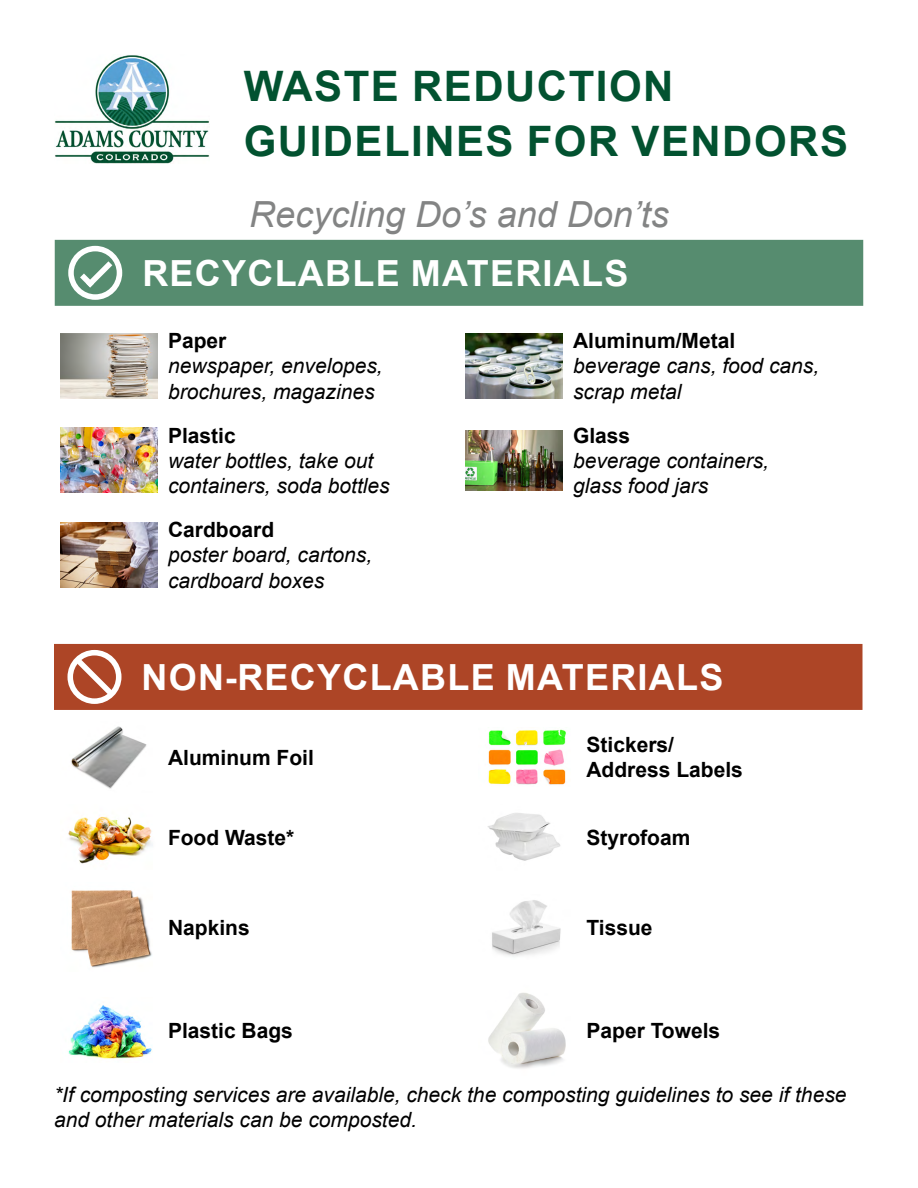
<style>
.page{position:relative;width:918px;height:1188px;background:#fff}
.page>*{position:absolute;margin:0;border:0;box-sizing:border-box;transform-origin:0 0}
.t1{font:700 42px/55.5px "Arial";letter-spacing:.035em;color:#025230}
.t2{font:700 36px "Arial";letter-spacing:.035em;color:#fff}
.t3{font:italic 36px "Arial";color:#838484}
.t4{font:italic 21px/25.2px "Arial";color:#000}
.t5{font:700 21px/25.2px "Arial";color:#000}
</style>
<div class="page">
<img style="left:55px;top:55px;width:154px;height:108px">
<div style="left:55px;top:240px;width:808px;height:66px;background:#568c6f"></div>
<svg style="left:68px;top:246px;width:54px;height:54px"></svg>
<img style="left:60px;top:333px;width:97px;height:65px">
<img style="left:465px;top:334px;width:97px;height:64px">
<img style="left:60px;top:428px;width:97px;height:65px">
<img style="left:465px;top:430px;width:97px;height:60px">
<img style="left:60px;top:522px;width:97px;height:65px">
<div style="left:54px;top:644px;width:808px;height:66px;background:#ad4526"></div>
<svg style="left:68px;top:650px;width:54px;height:54px"></svg>
<img style="left:71px;top:726px;width:76px;height:63px">
<img style="left:488px;top:729px;width:78px;height:56px">
<img style="left:68px;top:816px;width:85px;height:48px">
<img style="left:487px;top:813px;width:74px;height:48px">
<img style="left:71px;top:890px;width:81px;height:78px">
<img style="left:492px;top:900px;width:69px;height:57px">
<img style="left:68px;top:1005px;width:84px;height:54px">
<img style="left:488px;top:992px;width:78px;height:77px">
<h1 class="t1" style="left:244px;top:59px;width:606px">WASTE REDUCTION<br>GUIDELINES FOR VENDORS</h1>
<h2 class="t3" style="left:249px;top:191px;width:421px">Recycling Do’s and Don’ts</h2>
<h2 class="t2" style="left:142px;top:248px;width:487px">RECYCLABLE MATERIALS</h2>
<p class="t5" style="left:168px;top:329px;width:60px">Paper</p>
<p class="t4" style="left:168px;top:354px;width:216px">newspaper, envelopes, brochures, magazines</p>
<p class="t5" style="left:168px;top:423px;width:69px">Plastic</p>
<p class="t4" style="left:168px;top:448px;width:223px">water bottles, take out containers, soda bottles</p>
<p class="t5" style="left:168px;top:518px;width:108px">Cardboard</p>
<p class="t4" style="left:168px;top:543px;width:206px">poster board, cartons, cardboard boxes</p>
<p class="t5" style="left:573px;top:329px;width:164px">Aluminum/Metal</p>
<p class="t4" style="left:573px;top:354px;width:248px">beverage cans, food cans, scrap metal</p>
<p class="t5" style="left:573px;top:423px;width:59px">Glass</p>
<p class="t4" style="left:573px;top:448px;width:198px">beverage containers, glass food jars</p>
<h2 class="t2" style="left:142px;top:652px;width:583px">NON-RECYCLABLE MATERIALS</h2>
<p class="t5" style="left:168px;top:745px;width:147px">Aluminum Foil</p>
<p class="t5" style="left:586px;top:732px;width:158px">Stickers/<br>Address Labels</p>
<p class="t5" style="left:168px;top:825px;width:128px">Food Waste*</p>
<p class="t5" style="left:586px;top:825px;width:105px">Styrofoam</p>
<p class="t5" style="left:168px;top:915px;width:83px">Napkins</p>
<p class="t5" style="left:586px;top:915px;width:68px">Tissue</p>
<p class="t5" style="left:168px;top:1018px;width:126px">Plastic Bags</p>
<p class="t5" style="left:586px;top:1018px;width:135px">Paper Towels</p>
<p class="t4" style="left:54px;top:1082px;width:794px">*If composting services are available, check the composting guidelines to see if these and other materials can be composted.</p>
</div>
